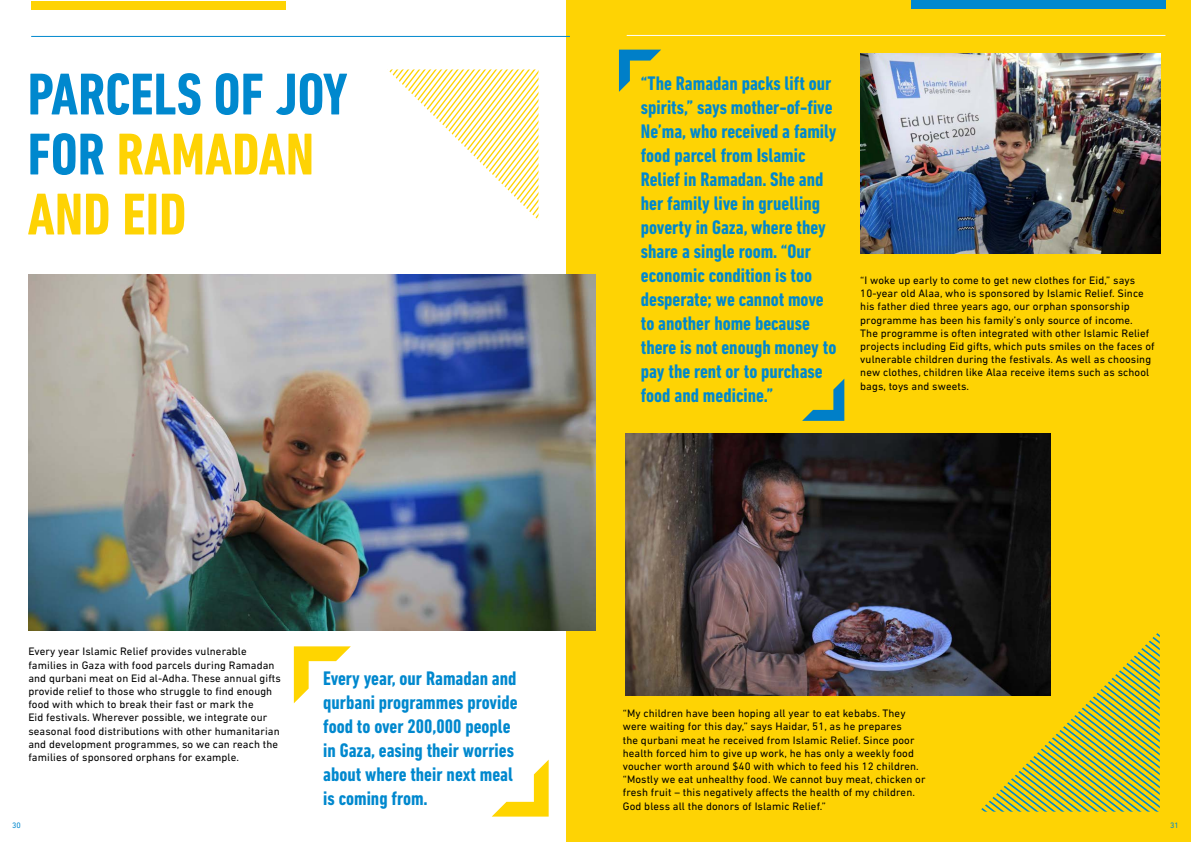
<style>
.page{position:relative;width:1191px;height:842px;background:#fff}
.page>*{position:absolute;margin:0;border:0;box-sizing:border-box;transform-origin:0 0}
.t1{font:700 condensed 60px/60px "DIN Next LT Pro";color:#0088ce}
.t2{font:700 condensed 20px/24px "DIN Next LT Pro";color:#0088ce}
.t3{font:11px/13.2px "DIN Next LT Pro";letter-spacing:.01em;color:#000}
.t4{font:8px "DIN Next LT Pro";color:#0088ce}
.s1{color:#fed304}
</style>
<div class="page">
<div style="left:567px;top:0;width:624px;height:842px;background:#fed304"></div>
<img style="left:28px;top:275px;width:567px;height:356px">
<svg style="left:387px;top:69px;width:151px;height:150px"></svg>
<svg style="left:294px;top:646px;width:57px;height:57px"></svg>
<svg style="left:492px;top:760px;width:56px;height:56px"></svg>
<svg style="left:619px;top:50px;width:42px;height:42px"></svg>
<svg style="left:802px;top:379px;width:42px;height:42px"></svg>
<img style="left:861px;top:54px;width:299px;height:200px">
<img style="left:625px;top:434px;width:425px;height:262px">
<svg style="left:978px;top:631px;width:181px;height:181px"></svg>
<div style="left:31px;top:1px;width:255px;height:9px;background:#fed304"></div>
<hr style="left:31px;top:36px;width:539px;height:1px;background:#0088ce">
<hr style="left:626px;top:35px;width:539px;height:1px;background:#fff">
<div style="left:910px;top:0;width:255px;height:9px;background:#0088ce"></div>
<p class="t1" style="left:28px;top:64px;width:321px">PARCELS OF JOY<br>FOR <span class="s1">RAMADAN<br>AND EID</span></p>
<p class="t3" style="left:28px;top:645px;width:254px">Every year Islamic Relief provides vulnerable families in Gaza with food parcels during Ramadan and qurbani meat on Eid al-Adha. These annual gifts provide relief to those who struggle to find enough food with which to break their fast or mark the<br>Eid festivals. Wherever possible, we integrate our seasonal food distributions with other humanitarian and development programmes, so we can reach the families of sponsored orphans for example.</p>
<p class="t2" style="left:323px;top:667px;width:196px">Every year, our Ramadan and qurbani programmes provide food to over 200,000 people in Gaza, easing their worries about where their next meal is coming from.</p>
<p class="t2" style="left:641px;top:71px;width:197px">“The Ramadan packs lift our spirits,” says mother-of-five<br>Ne’ma, who received a family food parcel from Islamic<br>Relief in Ramadan. She and her family live in gruelling poverty in Gaza, where they share a single room. “Our economic condition is too desperate; we cannot move to another home because there is not enough money to pay the rent or to purchase food and medicine.”</p>
<p class="t3" style="left:860px;top:273px;width:296px">“I woke up early to come to get new clothes for Eid,” says 10-year old Alaa, who is sponsored by Islamic Relief. Since his father died three years ago, our orphan sponsorship programme has been his family’s only source of income.<br>The programme is often integrated with other Islamic Relief projects including Eid gifts, which puts smiles on the faces of vulnerable children during the festivals. As well as choosing new clothes, children like Alaa receive items such as school bags, toys and sweets.</p>
<p class="t3" style="left:623px;top:707px;width:304px">“My children have been hoping all year to eat kebabs. They were waiting for this day,” says Haidar, 51, as he prepares<br>the qurbani meat he received from Islamic Relief. Since poor health forced him to give up work, he has only a weekly food voucher worth around $40 with which to feed his 12 children. “Mostly we eat unhealthy food. We cannot buy meat, chicken or fresh fruit – this negatively affects the health of my children.<br>God bless all the donors of Islamic Relief.”</p>
<p class="t4" style="left:12px;top:821px;width:10px">30</p>
<p class="t4" style="left:1170px;top:821px;width:10px">31</p>
</div>
